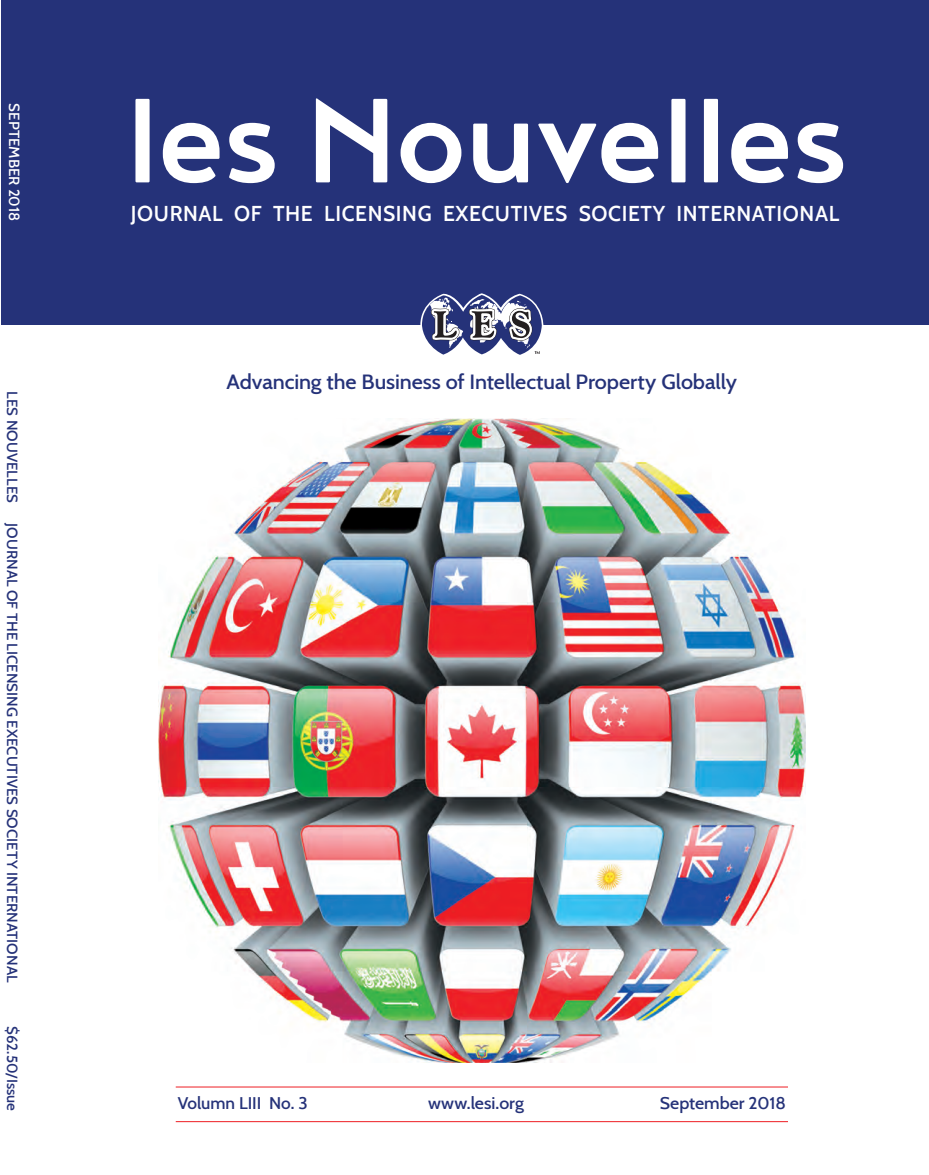
<style>
.page{position:relative;width:929px;height:1175px;background:#fff}
.page>*{position:absolute;margin:0;border:0;box-sizing:border-box;transform-origin:0 0}
.t1{font:500 147px "Noyh";letter-spacing:-.015em;color:#fff}
.t2{font:600 21px "Cabin";letter-spacing:.03em;color:#fff}
.t3{font:500 21px "Cabin";letter-spacing:-.005em;color:#253279}
.t4{font:500 17.25px "Cabin";color:#253279}
.t5{font:500 15px "Cabin";letter-spacing:.005em;color:#253279}
.t6{font:500 15px "Cabin";color:#fff}
</style>
<div class="page">
<div style="left:2px;top:0;width:927px;height:325px;background:#253279"></div>
<svg style="left:420px;top:293px;width:124px;height:62px"></svg>
<hr style="left:176px;top:1086px;width:612px;height:1px;background:#ee1d23">
<hr style="left:176px;top:1121px;width:612px;height:1px;background:#ee1d23">
<img style="left:158px;top:418px;width:647px;height:644px">
<p class="t6" style="left:26px;top:103px;width:119px;rotate:90deg">SEPTEMBER 2018</p>
<p class="t5" style="left:24px;top:391px;width:113px;rotate:90deg">LES NOUVELLES</p>
<p class="t5" style="left:24px;top:523px;width:461px;rotate:90deg">JOURNAL OF THE LICENSING EXECUTIVES SOCIETY INTERNATIONAL</p>
<p class="t5" style="left:24px;top:1026px;width:86px;rotate:90deg">$62.50/Issue</p>
<h1 class="t1" style="left:125px;top:57px;width:725px">les Nouvelles</h1>
<h2 class="t2" style="left:131px;top:197px;width:710px">JOURNAL OF THE LICENSING EXECUTIVES SOCIETY INTERNATIONAL</h2>
<h2 class="t3" style="left:227px;top:365px;width:512px">Advancing the Business of Intellectual Property Globally</h2>
<p class="t4" style="left:178px;top:1089px;width:131px">Volumn LIII No. 3</p>
<p class="t4" style="left:428px;top:1089px;width:97px">www.lesi.org</p>
<p class="t4" style="left:660px;top:1089px;width:128px">September 2018</p>
</div>
